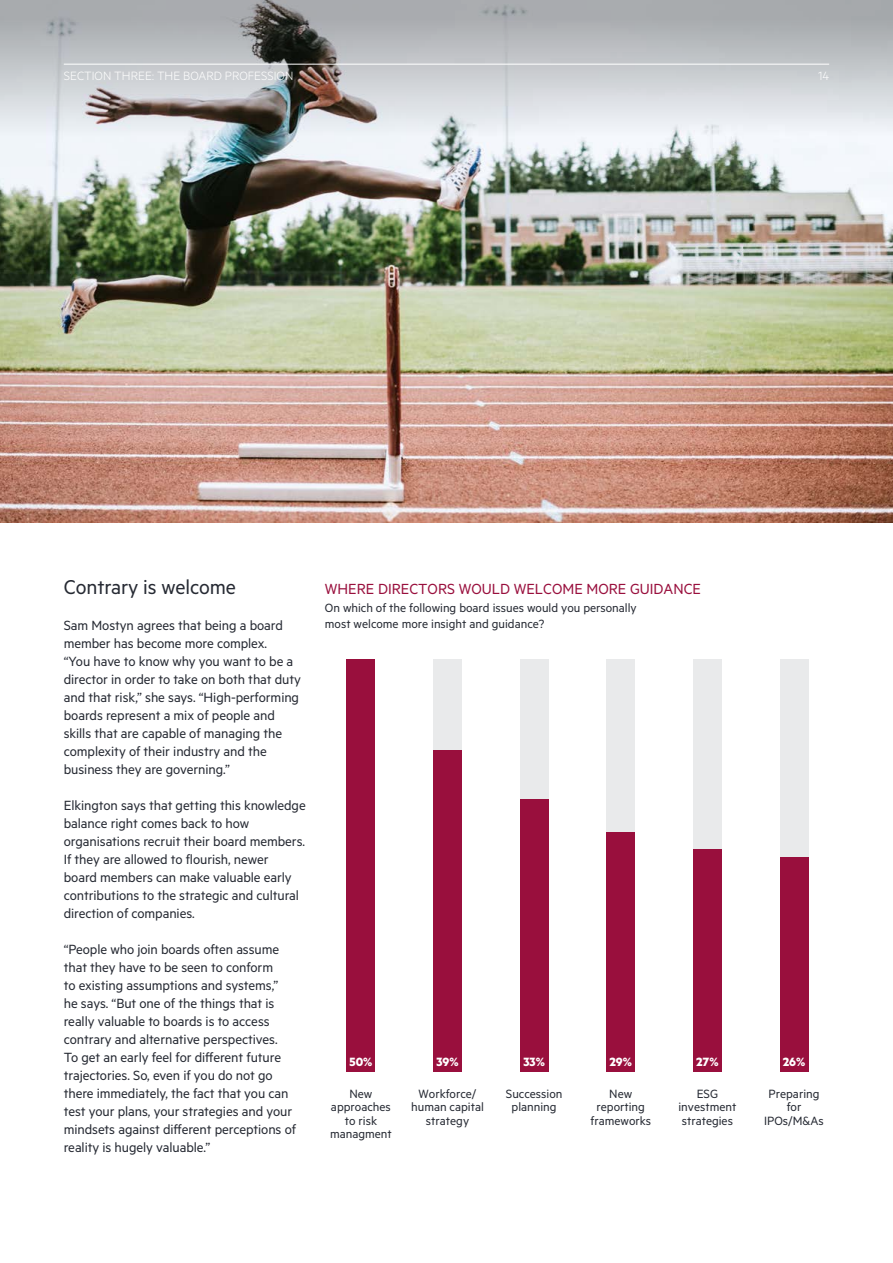
<style>
.page{position:relative;width:893px;height:1263px;background:#fff}
.page>*{position:absolute;margin:0;border:0;box-sizing:border-box;transform-origin:0 0}
.t1{font:22.5px "Metric";letter-spacing:-.005em;color:#262a33}
.t2{font:16.5px "Metric";color:#990f3d}
.t3{font:15px/18px "Metric";letter-spacing:-.005em;color:#262a33}
.t4{font:13.5px/13.5px "Metric";color:#262a33;text-align:center}
.t5{font:300 13.5px "Metric";color:#fff}
.t6{font:700 13.5px "Metric";color:#fff}
</style>
<div class="page">
<img style="left:0;top:142px;width:893px;height:380px">
<div style="left:780px;top:659px;width:28px;height:413px;background:#e9eaeb"></div>
<div style="left:780px;top:857px;width:28px;height:215px;background:#990f3d"></div>
<div style="left:433px;top:659px;width:29px;height:413px;background:#e9eaeb"></div>
<div style="left:433px;top:750px;width:29px;height:322px;background:#990f3d"></div>
<div style="left:346px;top:659px;width:29px;height:413px;background:#990f3d"></div>
<div style="left:520px;top:659px;width:29px;height:413px;background:#e9eaeb"></div>
<div style="left:520px;top:799px;width:29px;height:273px;background:#990f3d"></div>
<div style="left:693px;top:659px;width:29px;height:413px;background:#e9eaeb"></div>
<div style="left:693px;top:849px;width:29px;height:223px;background:#990f3d"></div>
<div style="left:606px;top:659px;width:29px;height:413px;background:#e9eaeb"></div>
<div style="left:606px;top:832px;width:29px;height:240px;background:#990f3d"></div>
<svg style="left:0;top:0;width:893px;height:142px;background:#bbbec1"></svg>
<hr style="left:64px;top:64px;width:765px;height:1px;background:#fff">
<p class="t5" style="left:64px;top:68px;width:231px">SECTION THREE: THE BOARD PROFESSION</p>
<p class="t5" style="left:818px;top:68px;width:13px">14</p>
<h1 class="t1" style="left:64px;top:574px;width:174px">Contrary is welcome</h1>
<p class="t2" style="left:325px;top:579px;width:378px">WHERE DIRECTORS WOULD WELCOME MORE GUIDANCE</p>
<p class="t4" style="left:325px;top:600px;width:313px">On which of the following board issues would you personally</p>
<p class="t3" style="left:64px;top:616px;width:221px">Sam Mostyn agrees that being a board</p>
<p class="t4" style="left:325px;top:617px;width:221px">most welcome more insight and guidance?</p>
<p class="t3" style="left:64px;top:634px;width:239px">member has become more complex.<br>“You have to know why you want to be a director in order to take on both that duty and that risk,” she says. “High-performing boards represent a mix of people and skills that are capable of managing the complexity of their industry and the business they are governing.”</p>
<p class="t3" style="left:64px;top:796px;width:243px">Elkington says that getting this knowledge balance right comes back to how organisations recruit their board members.<br>If they are allowed to flourish, newer board members can make valuable early contributions to the strategic and cultural direction of companies.</p>
<p class="t3" style="left:64px;top:940px;width:234px">“People who join boards often assume that they have to be seen to conform<br>to existing assumptions and systems,”<br>he says. “But one of the things that is really valuable to boards is to access contrary and alternative perspectives.<br>To get an early feel for different future trajectories. So, even if you do not go there immediately, the fact that you can test your plans, your strategies and your mindsets against different perceptions of reality is hugely valuable.”</p>
<p class="t6" style="left:349px;top:1053px;width:24px">50%</p>
<p class="t6" style="left:436px;top:1053px;width:24px">39%</p>
<p class="t6" style="left:523px;top:1053px;width:23px">33%</p>
<p class="t4" style="left:411px;top:1086px;width:74px">Workforce/ human capital strategy</p>
<p class="t4" style="left:506px;top:1086px;width:58px">Succession planning</p>
<p class="t4" style="left:330px;top:1086px;width:63px">New approaches to risk managment</p>
<p class="t6" style="left:609px;top:1053px;width:24px">29%</p>
<p class="t4" style="left:590px;top:1086px;width:62px">New reporting frameworks</p>
<p class="t6" style="left:696px;top:1053px;width:24px">27%</p>
<p class="t4" style="left:678px;top:1086px;width:59px">ESG investment strategies</p>
<p class="t6" style="left:783px;top:1053px;width:24px">26%</p>
<p class="t4" style="left:764px;top:1086px;width:61px">Preparing for<br>IPOs/M&amp;As</p>
</div>
